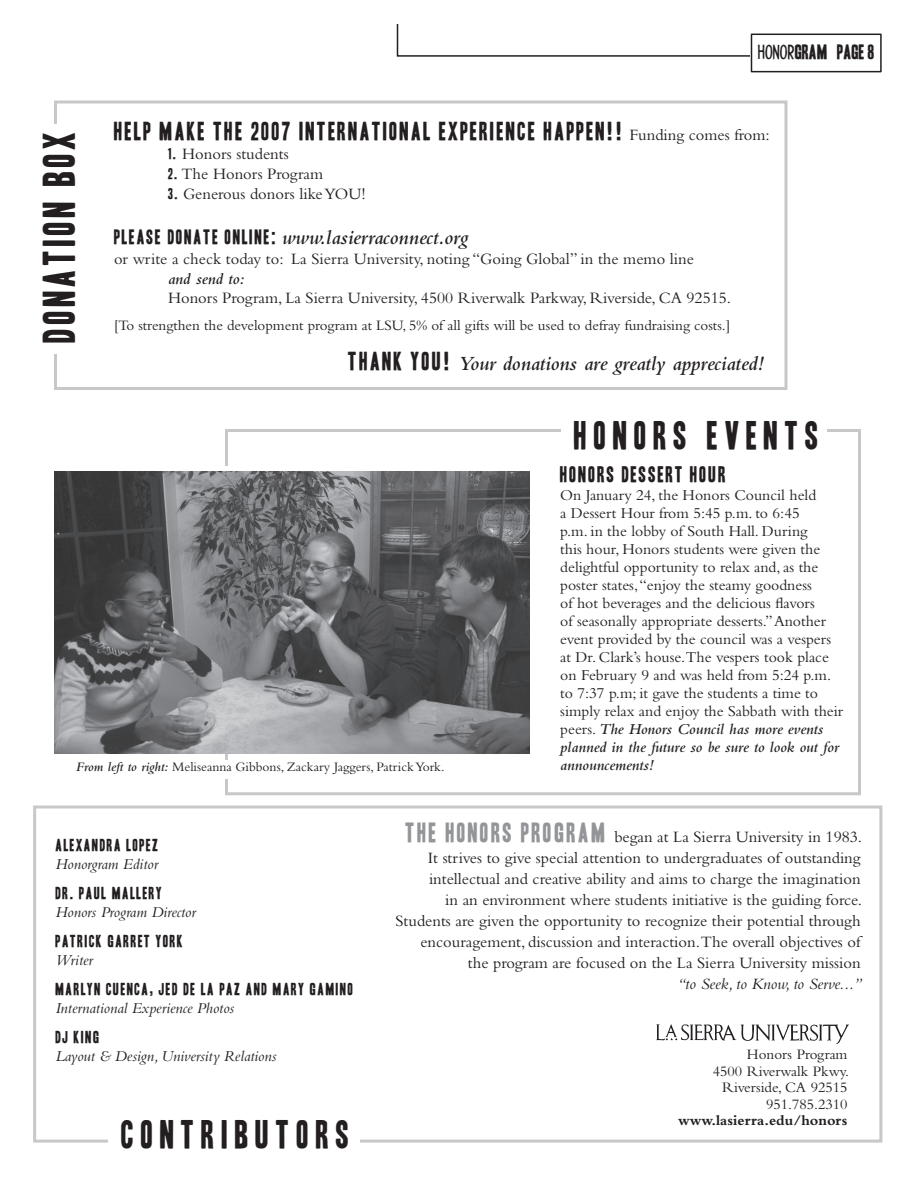
<style>
.page{position:relative;width:918px;height:1188px;background:#fff}
.page>*{position:absolute;margin:0;border:0;box-sizing:border-box;transform-origin:0 0}
.t1{font:39px "Headline One HPLHS";letter-spacing:.1em;color:#231f20}
.t2{font:34.5px "Headline One HPLHS";letter-spacing:.2em;color:#231f20}
.t3{font:22.5px "Headline One HPLHS";letter-spacing:.1em;color:#231f20}
.t4{font:italic 600 21px "Bembo";color:#231f20}
.t5{font:19.5px "Headline One HPLHS";letter-spacing:.1em;color:#231f20}
.t6{font:18px "Headline One HPLHS";color:#231f20}
.t7{font:16.5px/21px "Bembo";color:#231f20;text-align:right}
.t8{font:italic 16.5px "Bembo";color:#231f20}
.t9{font:italic 600 16.5px "Bembo";color:#231f20}
.t10{font:15.75px/18px "Bembo";color:#231f20}
.t11{font:italic 15.75px "Bembo";color:#231f20}
.t12{font:15px/16.5px "Bembo";color:#231f20;text-align:right}
.t13{font:15px "Headline One HPLHS";letter-spacing:.1em;color:#231f20}
.t14{font:700 15px "Bembo";color:#231f20}
.t15{font:13.5px "Bembo";color:#231f20}
.s1{font-family:"Headline Two HPLHS"}
.s2{font-family:"Bembo";font-size:16.5px}
.s3{font-family:"Headline One HPLHS";font-size:13.5px}
.s4{font-family:"Headline One HPLHS";font-weight:400;font-style:normal;font-size:18px}
.s5{font-family:"Headline One HPLHS";font-weight:400;font-style:normal;font-size:22.5px}
.s6{font-weight:600;font-style:italic}
.s7{font-family:"Headline One HPLHS";font-size:24px;color:#939598}
</style>
<div class="page">
<div style="left:225px;top:429px;width:636px;height:366px;background:#fff;border:3px solid #c7c8ca"></div>
<div style="left:33px;top:806px;width:849px;height:337px;background:#fff;border:3px solid #c7c8ca"></div>
<div style="left:751px;top:34px;width:131px;height:38px;border:2px solid #231f20"></div>
<svg style="left:396px;top:24px;width:356px;height:33px"></svg>
<div style="left:54px;top:100px;width:734px;height:290px;background:#fff;border:3px solid #c7c8ca"></div>
<div style="left:40px;top:124px;width:41px;height:230px;background:#fff"></div>
<div style="left:179px;top:466px;width:71px;height:57px;background:#fff"></div>
<img style="left:54px;top:471px;width:475px;height:283px">
<div style="left:561px;top:418px;width:265px;height:41px;background:#fff"></div>
<div style="left:108px;top:1118px;width:252px;height:40px;background:#fff"></div>
<svg style="left:656px;top:1024px;width:193px;height:20px"></svg>
<div style="left:76px;top:760px;width:440px;height:19px;background:#fff"></div>
<h1 class="t1" style="left:40px;top:343px;width:212px;rotate:-90deg">DONATION BOX</h1>
<p class="t6" style="left:758px;top:44px;width:118px"><span class="s1">HONOR</span>GRAM PAGE 8</p>
<h3 class="t3" style="left:114px;top:120px;width:657px">HELP MAKE THE 2007 INTERNATIONAL EXPERIENCE HAPPEN!! <span class="s2">Funding comes from:</span></h3>
<p class="t7" style="left:168px;top:143px;width:122px"><span class="s3">1.</span> Honors students</p>
<p class="t7" style="left:168px;top:163px;width:157px"><span class="s3">2.</span> The Honors Program</p>
<p class="t7" style="left:168px;top:183px;width:199px"><span class="s3">3.</span> Generous donors like YOU!</p>
<p class="t4" style="left:114px;top:226px;width:356px"><span class="s4">PLEASE DONATE ONLINE:</span> www.lasierraconnect.org</p>
<p class="t7" style="left:114px;top:248px;width:581px">or write a check today to: La Sierra University, noting “Going Global” in the memo line</p>
<p class="t9" style="left:168px;top:269px;width:78px">and send to:</p>
<p class="t7" style="left:168px;top:287px;width:565px">Honors Program, La Sierra University, 4500 Riverwalk Parkway, Riverside, CA 92515.</p>
<p class="t12" style="left:114px;top:317px;width:618px">[To strengthen the development program at LSU, 5% of all gifts will be used to defray fundraising costs.]</p>
<p class="t4" style="left:348px;top:352px;width:417px"><span class="s5">THANK YOU!</span> Your donations are greatly appreciated!</p>
<p class="t15" style="left:76px;top:759px;width:370px"><span class="s6">From left to right:</span> Meliseanna Gibbons, Zackary Jaggers, Patrick York.</p>
<h2 class="t2" style="left:574px;top:418px;width:246px">HONORS EVENTS</h2>
<p class="t5" style="left:560px;top:465px;width:167px">HONORS DESSERT HOUR</p>
<p class="t10" style="left:560px;top:486px;width:284px">On January 24, the Honors Council held<br>a Dessert Hour from 5:45 p.m. to 6:45<br>p.m. in the lobby of South Hall. During<br>this hour, Honors students were given the delightful opportunity to relax and, as the poster states, “enjoy the steamy goodness<br>of hot beverages and the delicious flavors<br>of seasonally appropriate desserts.” Another event provided by the council was a vespers at Dr. Clark’s house.The vespers took place on February 9 and was held from 5:24 p.m. to 7:37 p.m; it gave the students a time to simply relax and enjoy the Sabbath with their peers. <span class="s6">The Honors Council has more events planned in the future so be sure to look out for announcements!</span></p>
<p class="t13" style="left:56px;top:838px;width:104px">ALEXANDRA LOPEZ</p>
<p class="t11" style="left:56px;top:854px;width:104px">Honorgram Editor</p>
<p class="t13" style="left:56px;top:886px;width:108px">DR. PAUL MALLERY</p>
<p class="t11" style="left:56px;top:902px;width:142px">Honors Program Director</p>
<p class="t13" style="left:56px;top:934px;width:129px">PATRICK GARRET YORK</p>
<p class="t11" style="left:56px;top:950px;width:39px">Writer</p>
<p class="t13" style="left:56px;top:982px;width:299px">MARLYN CUENCA, JED DE LA PAZ AND MARY GAMINO</p>
<p class="t11" style="left:56px;top:998px;width:180px">International Experience Photos</p>
<p class="t13" style="left:56px;top:1030px;width:45px">DJ KING</p>
<p class="t11" style="left:56px;top:1046px;width:223px">Layout &amp; Design, University Relations</p>
<h2 class="t2" style="left:121px;top:1118px;width:230px">CONTRIBUTORS</h2>
<p class="t7" style="left:396px;top:826px;width:468px"><span class="s7">THE HONORS PROGRAM</span> began at La Sierra University in 1983.<br>It strives to give special attention to undergraduates of outstanding intellectual and creative ability and aims to charge the imagination<br>in an environment where students initiative is the guiding force.<br>Students are given the opportunity to recognize their potential through encouragement, discussion and interaction.The overall objectives of<br>the program are focused on the La Sierra University mission</p>
<p class="t8" style="left:677px;top:974px;width:187px">“to Seek, to Know, to Serve...”</p>
<p class="t12" style="left:713px;top:1046px;width:138px">Honors Program<br>4500 Riverwalk Pkwy.<br>Riverside, CA 92515<br>951.785.2310</p>
<p class="t14" style="left:678px;top:1112px;width:171px">www.lasierra.edu/honors</p>
</div>
